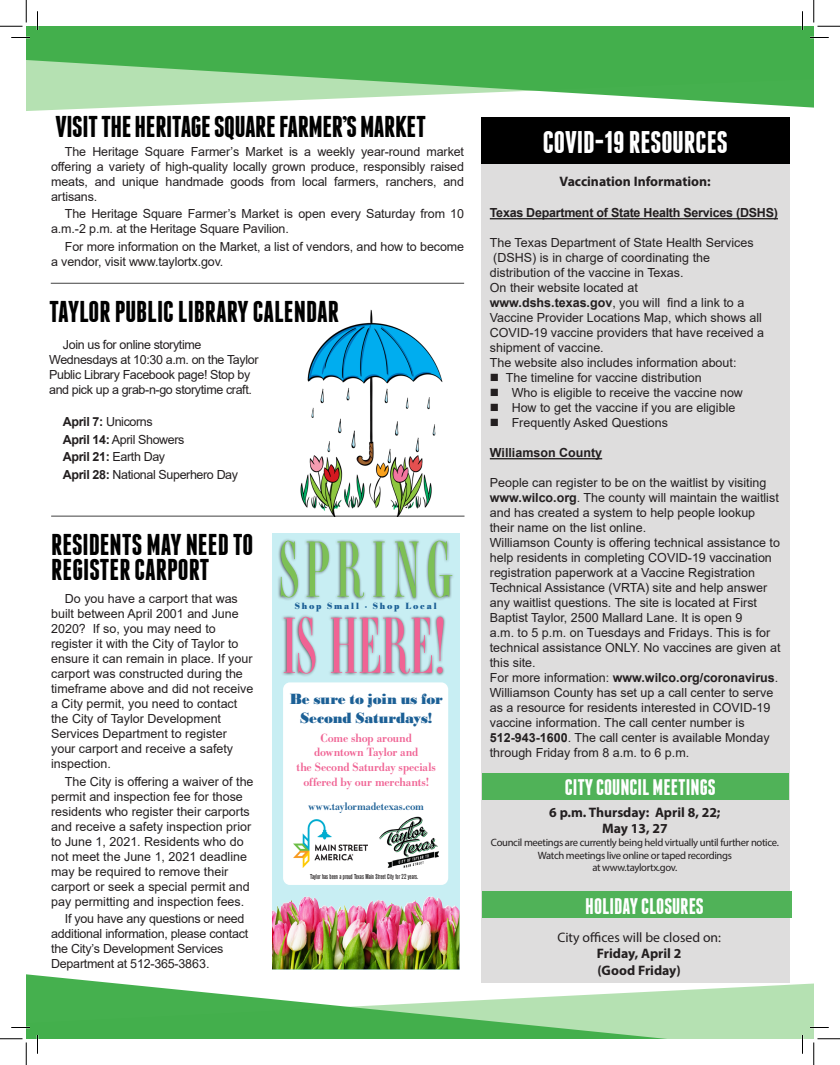
<style>
.page{position:relative;width:840px;height:1065px;background:#fff}
.page>*{position:absolute;margin:0;border:0;box-sizing:border-box;transform-origin:0 0}
.t1{font:300 77.88px "Ambroise Std Francois";letter-spacing:-.01em;color:#f06394;scale:.95 1}
.t2{font:300 77.88px "Ambroise Std Francois";letter-spacing:.075em;color:#7dc056;scale:.95 1}
.t3{font:700 31.25px "Franchise";color:#fff}
.HEADLINE_STYLE{font:700 30px/25px "Franchise";letter-spacing:-.005em;color:#000}
.HEADLINE_STYLE-2{font:700 22.5px "Franchise";color:#fff}
.t4{font:700 expanded 15.38px/18.4px "Bodoni URW";letter-spacing:-.015em;color:#1c6096;text-align:center;scale:.95 1}
.Paragraph_text{font:700 13.75px "Myriad Pro";color:#231f20}
.Paragraph_text-2{font:13.75px "Myriad Pro";color:#231f20}
.Paragraph_text-3{font:12.5px/15px "Arial";color:#231f20}
.HEADLINE_STYLE-3{font:12.5px/15px "Arial";color:#231f20}
.HEADLINE_STYLE-4{font:12.5px/15px "Arial";letter-spacing:-.03em;color:#231f20}
.HEADLINE_STYLE-5{font:12.5px/15px "Arial";letter-spacing:-.02em;color:#231f20}
.Paragraph_text-4{font:700 12.5px "Arial";letter-spacing:-.02em;color:#231f20}
.HEADLINE_STYLE-6{font:700 12.5px "Arial";letter-spacing:-.03em;color:#231f20}
.Paragraph_text-5{font:700 12.5px "Arial";color:#231f20}
.t5{font:500 12.38px/14.9px "Bodoni URW";letter-spacing:-.005em;color:#f06394;text-align:center;scale:.95 1}
.t6{font:500 11.25px "Bodoni URW";color:#1c6096;scale:.95 1}
.Paragraph_text-6{font:10.62px/12.8px "Myriad Pro";letter-spacing:-.03em;color:#231f20;text-align:center}
.t7{font:700 9.38px "Bodoni URW";letter-spacing:.2em;color:#1c6096;scale:.95 1}
.t8{font:500 condensed 7.12px "Akzidenz Grotesk BE";color:#231f20;scale:.95 1}
.s1{font-weight:700}
.s2{font-weight:400}
</style>
<div class="page">
<svg style="left:26px;top:26px;width:788px;height:85px;fill:#43af4c"></svg>
<svg style="left:26px;top:969px;width:788px;height:70px"></svg>
<div style="left:481px;top:164px;width:308px;height:819px;background:#dedddd"></div>
<div style="left:481px;top:117px;width:308px;height:47px;background:#000"></div>
<div style="left:482px;top:774px;width:306px;height:26px;background:#50b258"></div>
<div style="left:482px;top:891px;width:309px;height:27px;background:#50b258"></div>
<hr style="left:51px;top:283px;width:413px;height:1px;background:#000">
<hr style="left:490px;top:218px;width:288px;height:1px;background:#231f20">
<hr style="left:490px;top:458px;width:112px;height:1px;background:#231f20">
<img style="left:289px;top:309px;width:165px;height:207px">
<hr style="left:51px;top:516px;width:414px;height:1px;background:#000">
<div style="left:272px;top:533px;width:187px;height:436px;background:#c8eef3"></div>
<div style="left:281px;top:614px;width:165px;height:63px;background:#231f20;opacity:.75"></div>
<div style="left:278px;top:538px;width:177px;height:63px;background:#231f20;opacity:.75"></div>
<img style="left:272px;top:896px;width:187px;height:73px">
<div style="left:283px;top:682px;width:165px;height:203px;background:#fff;border-radius:7px"></div>
<img style="left:379px;top:816px;width:60px;height:52px">
<img style="left:293px;top:819px;width:75px;height:49px">
<svg style="left:11px;top:37px;width:19px;height:1px"></svg>
<svg style="left:810px;top:37px;width:19px;height:1px"></svg>
<svg style="left:11px;top:1027px;width:19px;height:1px"></svg>
<svg style="left:810px;top:1027px;width:19px;height:1px"></svg>
<svg style="left:37px;top:11px;width:1px;height:19px"></svg>
<svg style="left:37px;top:1035px;width:1px;height:19px"></svg>
<svg style="left:802px;top:11px;width:1px;height:19px"></svg>
<svg style="left:802px;top:1035px;width:1px;height:19px"></svg>
<svg style="left:0;top:0;width:27px;height:27px"></svg>
<svg style="left:0;top:1039px;width:27px;height:26px"></svg>
<svg style="left:814px;top:0;width:26px;height:27px"></svg>
<svg style="left:814px;top:1039px;width:26px;height:26px"></svg>
<p class="HEADLINE_STYLE" style="left:56px;top:114px;width:372px">VISIT THE HERITAGE SQUARE FARMER’S MARKET</p>
<p class="HEADLINE_STYLE-3" style="left:51px;top:144px;width:414px;text-align:justify;text-indent:14px">The Heritage Square Farmer’s Market is a weekly year-round market offering a variety of high-quality locally grown produce, responsibly raised meats, and unique handmade goods from local farmers, ranchers, and artisans.</p>
<p class="HEADLINE_STYLE-3" style="left:51px;top:207px;width:414px;text-indent:14px">The Heritage Square Farmer’s Market is open every Saturday from 10 a.m.-2 p.m. at the Heritage Square Pavilion.</p>
<p class="HEADLINE_STYLE-3" style="left:51px;top:239px;width:414px;text-indent:14px">For more information on the Market, a list of vendors, and how to become a vendor, visit www.taylortx.gov.</p>
<p class="HEADLINE_STYLE" style="left:49px;top:299px;width:291px">TAYLOR PUBLIC LIBRARY CALENDAR</p>
<p class="HEADLINE_STYLE-4" style="left:49px;top:337px;width:211px;text-indent:14px">Join us for online storytime Wednesdays at 10:30 a.m. on the Taylor Public Library Facebook page! Stop by and pick up a grab-n-go storytime craft.</p>
<p class="HEADLINE_STYLE-4" style="left:63px;top:414px;width:91px"><span class="s1">April 7:</span> Unicorns</p>
<p class="HEADLINE_STYLE-4" style="left:63px;top:432px;width:123px"><span class="s1">April 14:</span> April Showers</p>
<p class="HEADLINE_STYLE-6" style="left:63px;top:448px;width:104px">April 21: <span class="s2">Earth Day</span></p>
<p class="HEADLINE_STYLE-4" style="left:63px;top:467px;width:177px"><span class="s1">April 28:</span> National Superhero Day</p>
<p class="HEADLINE_STYLE" style="left:51px;top:532px;width:204px">RESIDENTS MAY NEED TO<br>REGISTER CARPORT</p>
<p class="HEADLINE_STYLE-3" style="left:51px;top:591px;width:204px;text-indent:14px">Do you have a carport that was built between April 2001 and June<br>2020? If so, you may need to register it with the City of Taylor to ensure it can remain in place. If your carport was constructed during the timeframe above and did not receive a City permit, you need to contact the City of Taylor Development<br>Services Department to register your carport and receive a safety inspection.</p>
<p class="HEADLINE_STYLE-3" style="left:51px;top:774px;width:204px;text-indent:14px">The City is offering a waiver of the permit and inspection fee for those residents who register their carports and receive a safety inspection prior to June 1, 2021. Residents who do not meet the June 1, 2021 deadline may be required to remove their carport or seek a special permit and pay permitting and inspection fees.</p>
<p class="HEADLINE_STYLE-5" style="left:51px;top:911px;width:199px;text-indent:14px">If you have any questions or need additional information, please contact the City’s Development Services Department at 512-365-3863.</p>
<p class="t2" style="left:278px;top:520px;width:185px">SPRING</p>
<p class="t7" style="left:295px;top:601px;width:151px">Shop Small · Shop Local</p>
<p class="t1" style="left:282px;top:597px;width:178px">IS HERE!</p>
<p class="t4" style="left:290px;top:690px;width:163px">Be sure to join us for<br>Second Saturdays!</p>
<p class="t5" style="left:297px;top:730px;width:148px">Come shop around downtown Taylor and<br>the Second Saturday specials offered by our merchants!</p>
<p class="t6" style="left:309px;top:800px;width:123px">www.taylormadetexas.com</p>
<p class="t8" style="left:310px;top:872px;width:115px">Taylor has been a proud Texas Main Street City for 22 years.</p>
<p class="t3" style="left:543px;top:128px;width:186px">COVID-19 RESOURCES</p>
<p class="Paragraph_text" style="left:560px;top:172px;width:153px">Vaccination Information:</p>
<p class="Paragraph_text-4" style="left:490px;top:204px;width:290px">Texas Department of State Health Services (DSHS)</p>
<p class="Paragraph_text-3" style="left:490px;top:235px;width:265px">The Texas Department of State Health Services (DSHS) is in charge of coordinating the distribution of the vaccine in Texas.</p>
<p class="Paragraph_text-3" style="left:490px;top:280px;width:276px">On their website located at <span class="s1">www.dshs.texas.gov</span>, you will find a link to a Vaccine Provider Locations Map, which shows all COVID-19 vaccine providers that have received a shipment of vaccine.</p>
<p class="Paragraph_text-3" style="left:490px;top:355px;width:248px">The website also includes information about:</p>
<p class="Paragraph_text-3" style="left:490px;top:370px;width:213px">■ The timeline for vaccine distribution</p>
<p class="Paragraph_text-3" style="left:490px;top:385px;width:255px">■ Who is eligible to receive the vaccine now</p>
<p class="Paragraph_text-3" style="left:490px;top:400px;width:247px">■ How to get the vaccine if you are eligible</p>
<p class="Paragraph_text-3" style="left:490px;top:415px;width:180px">■ Frequently Asked Questions</p>
<p class="Paragraph_text-5" style="left:490px;top:444px;width:114px">Williamson County</p>
<p class="Paragraph_text-3" style="left:490px;top:475px;width:290px">People can register to be on the waitlist by visiting <span class="s1">www.wilco.org</span>. The county will maintain the waitlist and has created a system to help people lookup their name on the list online.</p>
<p class="Paragraph_text-3" style="left:490px;top:535px;width:292px">Williamson County is offering technical assistance to help residents in completing COVID-19 vaccination registration paperwork at a Vaccine Registration Technical Assistance (VRTA) site and help answer any waitlist questions. The site is located at First Baptist Taylor, 2500 Mallard Lane. It is open 9<br>a.m. to 5 p.m. on Tuesdays and Fridays. This is for technical assistance ONLY. No vaccines are given at this site.<br>For more information: <span class="s1">www.wilco.org/coronavirus</span>.</p>
<p class="Paragraph_text-3" style="left:490px;top:685px;width:285px">Williamson County has set up a call center to serve as a resource for residents interested in COVID-19 vaccine information. The call center number is <span class="s1">512-943-1600</span>. The call center is available Monday through Friday from 8 a.m. to 6 p.m.</p>
<p class="HEADLINE_STYLE-2" style="left:565px;top:777px;width:153px">CITY COUNCIL MEETINGS</p>
<p class="Paragraph_text" style="left:549px;top:803px;width:173px">6 p.m. Thursday: April 8, 22;</p>
<p class="Paragraph_text" style="left:602px;top:820px;width:67px">May 13, 27</p>
<p class="Paragraph_text-6" style="left:491px;top:836px;width:289px">Council meetings are currently being held virtually until further notice.<br>Watch meetings live online or taped recordings<br>at www.taylortx.gov.</p>
<p class="HEADLINE_STYLE-2" style="left:585px;top:896px;width:120px">HOLIDAY CLOSURES</p>
<p class="Paragraph_text-2" style="left:557px;top:929px;width:165px">City offices will be closed on:</p>
<p class="Paragraph_text" style="left:597px;top:945px;width:86px">Friday, April 2</p>
<p class="Paragraph_text" style="left:598px;top:961px;width:85px">(Good Friday)</p>
</div>
